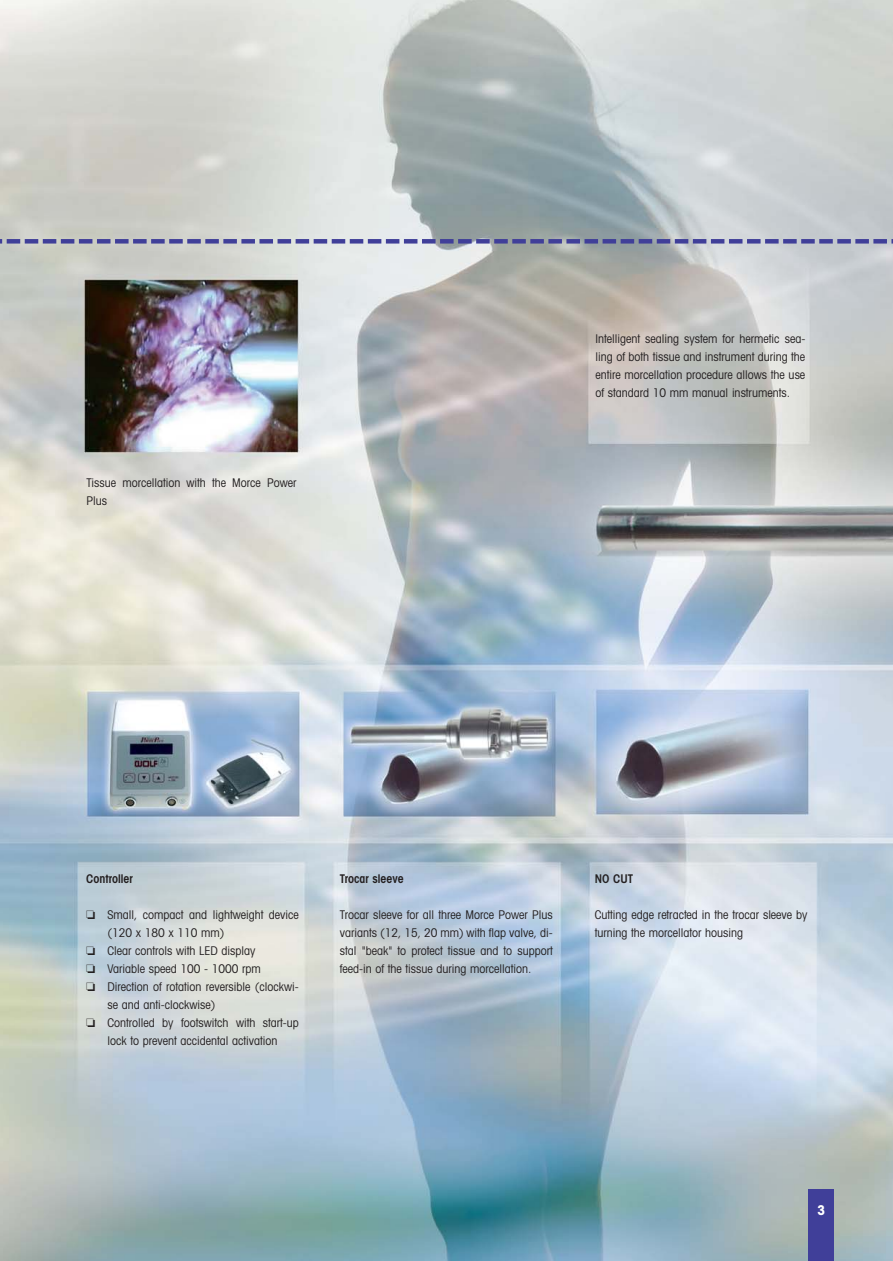
<style>
.page{position:relative;width:893px;height:1261px;background:#fff}
.page>*{position:absolute;margin:0;border:0;box-sizing:border-box;transform-origin:0 0}
.t1{font:700 condensed 13.5px "Avant Garde";color:#fff}
.t2{font:condensed 12px/18px "Avant Garde";color:#231f20;text-align:justify}
.t3{font:600 condensed 12px "Avant Garde";color:#231f20}
</style>
<div class="page">
<img style="left:0;top:0;width:892px;height:1261px">
<div style="left:808px;top:1189px;width:25px;height:72px;background:#403f99"></div>
<svg style="left:0;top:239px;width:892px;height:4px;background:#6262a4"></svg>
<p class="t2" style="left:87px;top:475px;width:211px">Tissue morcellation with the Morce Power<br>Plus</p>
<p class="t2" style="left:595px;top:331px;width:211px">Intelligent sealing system for hermetic sea&shy;ling of both tissue and instrument during the entire morcellation procedure allows the use of standard 10 mm manual instruments.</p>
<p class="t3" style="left:86px;top:874px;width:48px">Controller</p>
<p class="t2" style="left:86px;top:907px;width:214px">❏ Small, compact and lightweight device</p>
<p class="t2" style="left:107px;top:925px;width:119px">(120 x 180 x 110 mm)</p>
<p class="t2" style="left:86px;top:943px;width:171px">❏ Clear controls with LED display</p>
<p class="t2" style="left:86px;top:961px;width:176px">❏ Variable speed 100 - 1000 rpm</p>
<p class="t2" style="left:86px;top:979px;width:214px">❏ Direction of rotation reversible (clockwi-</p>
<p class="t2" style="left:107px;top:997px;width:109px">se and anti-clockwise)</p>
<p class="t2" style="left:86px;top:1015px;width:214px">❏ Controlled by footswitch with start-up</p>
<p class="t2" style="left:107px;top:1033px;width:171px">lock to prevent accidental activation</p>
<p class="t3" style="left:340px;top:874px;width:65px">Trocar sleeve</p>
<p class="t2" style="left:340px;top:907px;width:214px">Trocar sleeve for all three Morce Power Plus variants (12, 15, 20 mm) with flap valve, di&shy;stal "beak" to protect tissue and to support feed-in of the tissue during morcellation.</p>
<p class="t3" style="left:594px;top:874px;width:40px">NO CUT</p>
<p class="t2" style="left:594px;top:907px;width:214px">Cutting edge retracted in the trocar sleeve by turning the morcellator housing</p>
<p class="t1" style="left:817px;top:1204px;width:9px">3</p>
</div>
